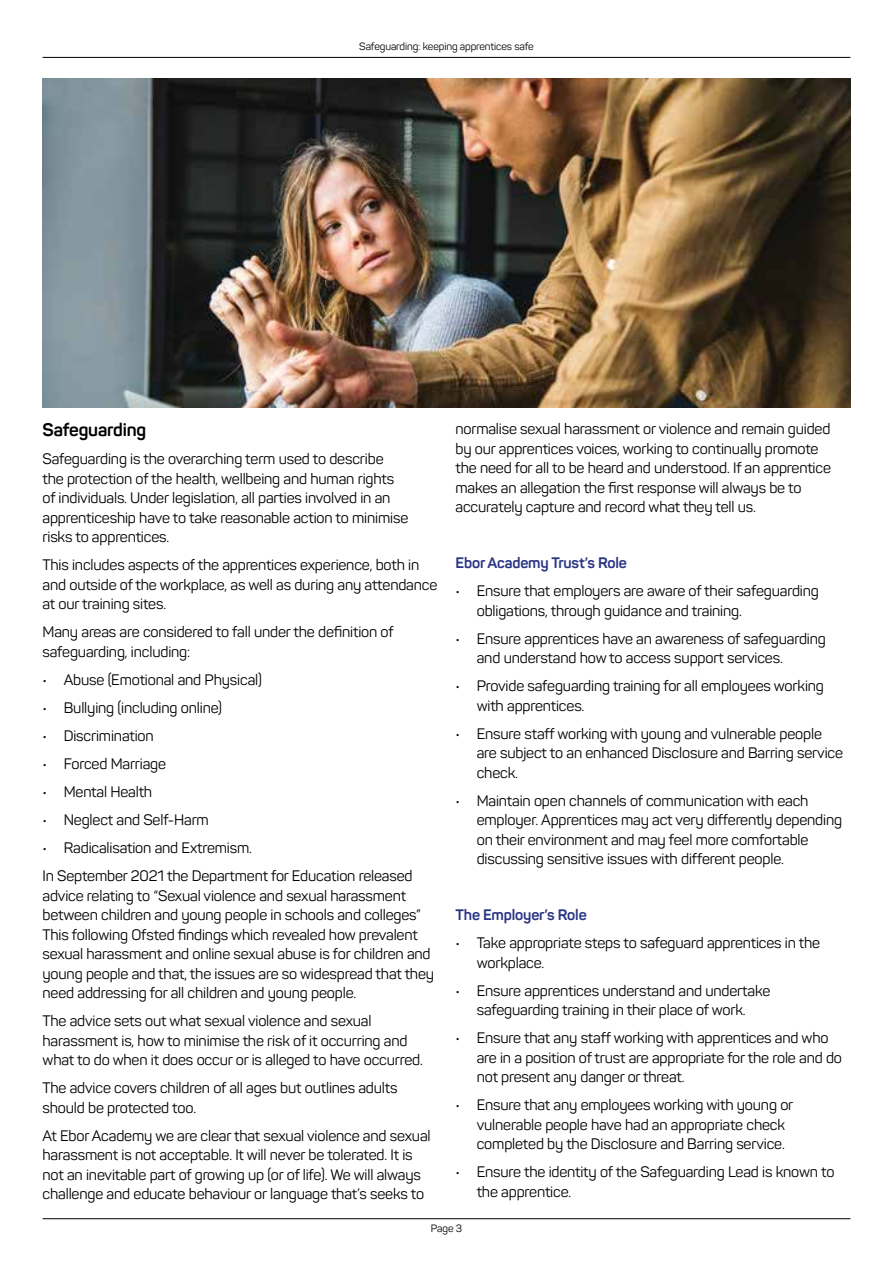
<style>
.page{position:relative;width:893px;height:1263px;background:#fff}
.page>*{position:absolute;margin:0;border:0;box-sizing:border-box;transform-origin:0 0}
.t1{font:700 18px "Panton";letter-spacing:-.01em;color:#000}
.t2{font:15px/19.5px "Panton";letter-spacing:-.01em;color:#000}
.t3{font:700 15px "Panton";letter-spacing:-.01em;color:#283583}
.t4{font:10.5px "Panton";letter-spacing:-.01em;color:#000}
</style>
<div class="page">
<hr style="left:43px;top:57px;width:807px;height:1px;background:#000">
<hr style="left:43px;top:1218px;width:807px;height:1px;background:#000">
<img style="left:43px;top:79px;width:807px;height:328px">
<p class="t4" style="left:359px;top:40px;width:176px">Safeguarding: keeping apprentices safe</p>
<p class="t1" style="left:43px;top:419px;width:105px">Safeguarding</p>
<p class="t2" style="left:43px;top:449px;width:367px">Safeguarding is the overarching term used to describe the protection of the health, wellbeing and human rights of individuals. Under legislation, all parties involved in an apprenticeship have to take reasonable action to minimise risks to apprentices.</p>
<p class="t2" style="left:43px;top:555px;width:396px">This includes aspects of the apprentices experience, both in and outside of the workplace, as well as during any attendance at our training sites.</p>
<p class="t2" style="left:43px;top:622px;width:353px">Many areas are considered to fall under the definition of safeguarding, including:</p>
<p class="t2" style="left:43px;top:670px;width:221px">• Abuse (Emotional and Physical)</p>
<p class="t2" style="left:43px;top:698px;width:181px">• Bullying (including online)</p>
<p class="t2" style="left:43px;top:726px;width:113px">• Discrimination</p>
<p class="t2" style="left:43px;top:754px;width:125px">• Forced Marriage</p>
<p class="t2" style="left:43px;top:782px;width:111px">• Mental Health</p>
<p class="t2" style="left:43px;top:810px;width:168px">• Neglect and Self-Harm</p>
<p class="t2" style="left:43px;top:834px;width:372px;line-height:28px">• Radicalisation and Extremism.<br>In September 2021 the Department for Education released</p>
<p class="t2" style="left:43px;top:885px;width:393px">advice relating to “Sexual violence and sexual harassment between children and young people in schools and colleges” This following Ofsted findings which revealed how prevalent sexual harassment and online sexual abuse is for children and young people and that, the issues are so widespread that they need addressing for all children and young people.</p>
<p class="t2" style="left:43px;top:1011px;width:382px">The advice sets out what sexual violence and sexual harassment is, how to minimise the risk of it occurring and what to do when it does occur or is alleged to have occurred.</p>
<p class="t2" style="left:43px;top:1078px;width:357px">The advice covers children of all ages but outlines adults should be protected too.</p>
<p class="t2" style="left:43px;top:1125px;width:390px">At Ebor Academy we are clear that sexual violence and sexual harassment is not acceptable. It will never be tolerated. It is not an inevitable part of growing up (or of life). We will always challenge and educate behaviour or language that’s seeks to</p>
<p class="t2" style="left:455px;top:419px;width:377px">normalise sexual harassment or violence and remain guided by our apprentices voices, working to continually promote the need for all to be heard and understood. If an apprentice makes an allegation the first response will always be to accurately capture and record what they tell us.</p>
<p class="t3" style="left:455px;top:554px;width:173px">Ebor Academy Trust’s Role</p>
<p class="t2" style="left:477px;top:581px;width:344px;text-indent:-21px">• Ensure that employers are aware of their safeguarding obligations, through guidance and training.</p>
<p class="t2" style="left:477px;top:629px;width:351px;text-indent:-21px">• Ensure apprentices have an awareness of safeguarding and understand how to access support services.</p>
<p class="t2" style="left:477px;top:676px;width:349px;text-indent:-21px">• Provide safeguarding training for all employees working with apprentices.</p>
<p class="t2" style="left:477px;top:724px;width:368px;text-indent:-21px">• Ensure staff working with young and vulnerable people are subject to an enhanced Disclosure and Barring service check.</p>
<p class="t2" style="left:477px;top:791px;width:367px;text-indent:-21px">• Maintain open channels of communication with each employer. Apprentices may act very differently depending on their environment and may feel more comfortable discussing sensitive issues with different people.</p>
<p class="t3" style="left:455px;top:906px;width:133px">The Employer’s Role</p>
<p class="t2" style="left:477px;top:933px;width:345px;text-indent:-21px">• Take appropriate steps to safeguard apprentices in the workplace.</p>
<p class="t2" style="left:455px;top:981px;width:316px;text-align:center">• Ensure apprentices understand and undertake safeguarding training in their place of work.</p>
<p class="t2" style="left:477px;top:1028px;width:367px;text-indent:-21px">• Ensure that any staff working with apprentices and who are in a position of trust are appropriate for the role and do not present any danger or threat.</p>
<p class="t2" style="left:477px;top:1095px;width:318px;text-indent:-21px">• Ensure that any employees working with young or vulnerable people have had an appropriate check completed by the Disclosure and Barring service.</p>
<p class="t2" style="left:477px;top:1162px;width:359px;text-indent:-21px">• Ensure the identity of the Safeguarding Lead is known to the apprentice.</p>
<p class="t4" style="left:431px;top:1222px;width:33px">Page 3</p>
</div>
